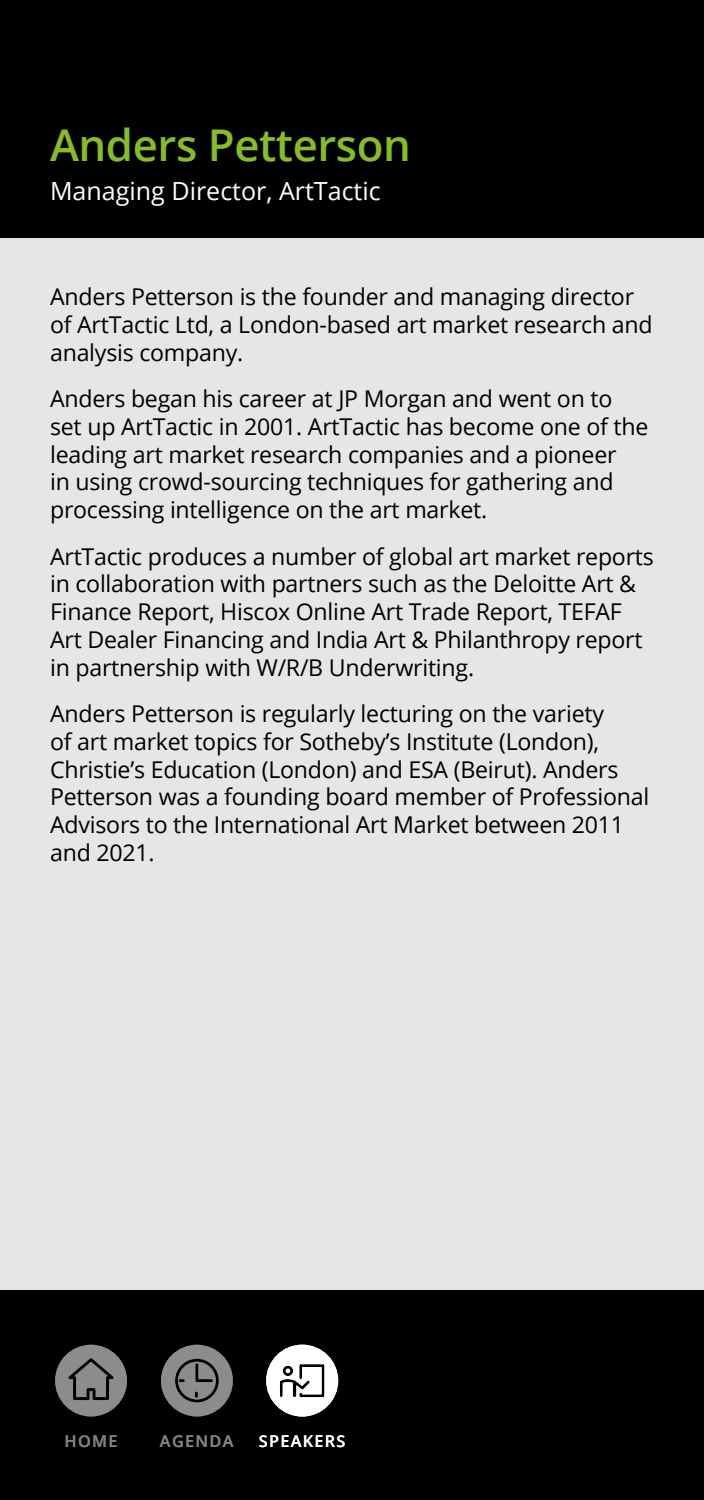
<style>
.page{position:relative;width:704px;height:1500px;background:#fff}
.page>*{position:absolute;margin:0;border:0;box-sizing:border-box;transform-origin:0 0}
.t1{font:600 43.75px "Open Sans";letter-spacing:-.01em;color:#86bc25}
.t2{font:25px "Open Sans";color:#fff}
.t3{font:23.12px/27.8px "Open Sans";letter-spacing:-.01em;color:#000}
.t4{font:600 16.25px "Open Sans";letter-spacing:.08em;color:#808080}
.t5{font:600 16.25px "Open Sans";letter-spacing:.08em;color:#fff}
</style>
<div class="page">
<div style="left:0;top:0;width:703px;height:1500px;background:#000"></div>
<div style="left:0;top:238px;width:703px;height:1052px;background:#e6e6e6"></div>
<svg style="left:55px;top:1345px;width:72px;height:72px"></svg>
<svg style="left:161px;top:1345px;width:72px;height:72px"></svg>
<svg style="left:266px;top:1345px;width:72px;height:72px"></svg>
<h1 class="t1" style="left:50px;top:115px;width:362px">Anders Petterson</h1>
<p class="t2" style="left:50px;top:174px;width:332px">Managing Director, ArtTactic</p>
<p class="t3" style="left:50px;top:282px;width:603px">Anders Petterson is the founder and managing director of ArtTactic Ltd, a London-based art market research and analysis company.</p>
<p class="t3" style="left:50px;top:384px;width:599px">Anders began his career at JP Morgan and went on to set up ArtTactic in 2001. ArtTactic has become one of the leading art market research companies and a pioneer<br>in using crowd-sourcing techniques for gathering and processing intelligence on the art market.</p>
<p class="t3" style="left:50px;top:542px;width:605px">ArtTactic produces a number of global art market reports in collaboration with partners such as the Deloitte Art &amp; Finance Report, Hiscox Online Art Trade Report, TEFAF Art Dealer Financing and India Art &amp; Philanthropy report in partnership with W/R/B Underwriting.</p>
<p class="t3" style="left:50px;top:699px;width:600px">Anders Petterson is regularly lecturing on the variety<br>of art market topics for Sotheby’s Institute (London), Christie’s Education (London) and ESA (Beirut). Anders Petterson was a founding board member of Professional Advisors to the International Art Market between 2011 and 2021.</p>
<p class="t4" style="left:64px;top:1430px;width:54px">HOME</p>
<p class="t4" style="left:160px;top:1430px;width:75px">AGENDA</p>
<p class="t5" style="left:259px;top:1430px;width:88px">SPEAKERS</p>
</div>
